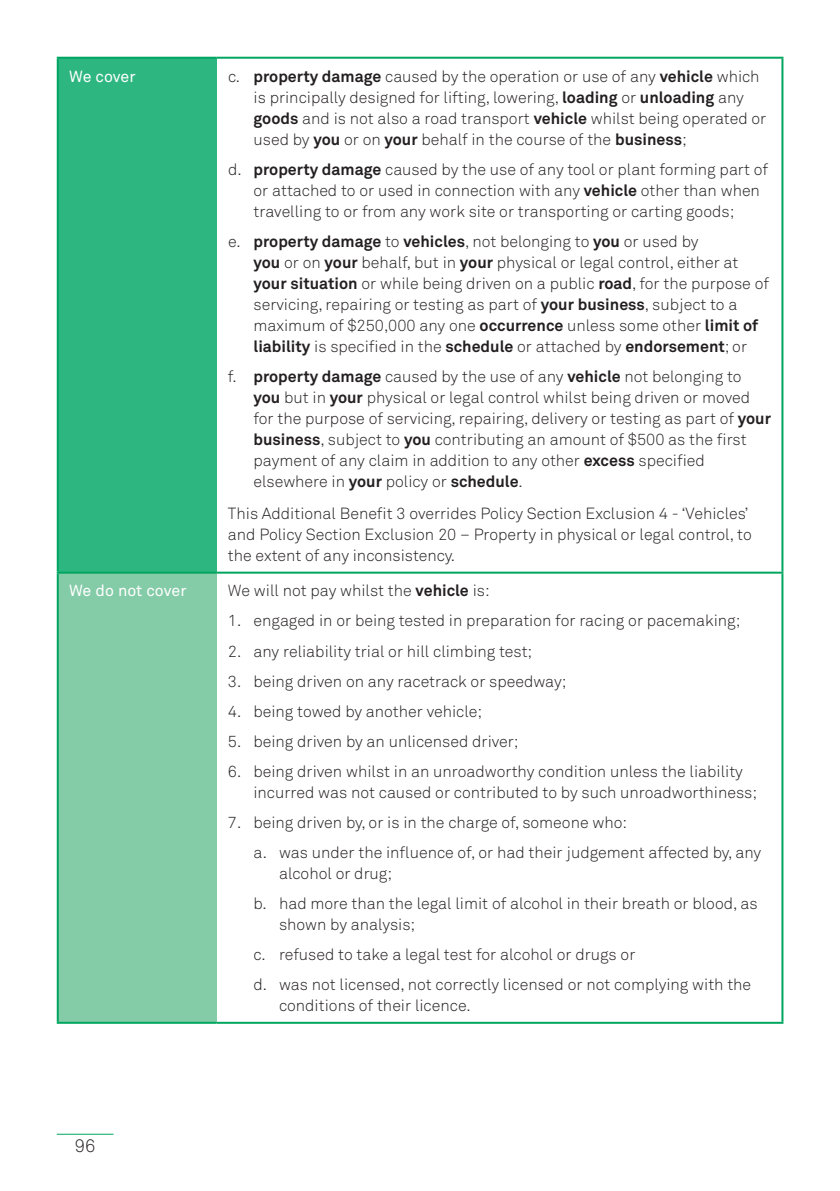
<style>
.page{position:relative;width:840px;height:1191px;background:#fff}
.page>*{position:absolute;margin:0;border:0;box-sizing:border-box;transform-origin:0 0}
.t1{font:300 18px "Akkurat Std";color:#231f20}
.t2{font:300 16px/21px "Akkurat Std";color:#231f20}
.t3{font:16px "Akkurat Std";letter-spacing:-.005em;color:#fff}
.s1{font-weight:700}
</style>
<div class="page">
<div style="left:58px;top:58px;width:158px;height:514px;background:#2eb681"></div>
<div style="left:58px;top:572px;width:158px;height:450px;background:#84cba7"></div>
<hr style="left:57px;top:1021px;width:159px;height:2px;background:#00a65f">
<hr style="left:216px;top:1021px;width:567px;height:2px;background:#00a65f">
<hr style="left:57px;top:57px;width:159px;height:2px;background:#00a65f">
<hr style="left:57px;top:59px;width:2px;height:512px;background:#00a65f">
<hr style="left:781px;top:59px;width:2px;height:512px;background:#00a65f">
<hr style="left:57px;top:571px;width:159px;height:2px;background:#00a65f">
<hr style="left:57px;top:573px;width:2px;height:448px;background:#00a65f">
<hr style="left:216px;top:571px;width:567px;height:2px;background:#00a65f">
<hr style="left:781px;top:573px;width:2px;height:448px;background:#00a65f">
<hr style="left:216px;top:57px;width:567px;height:2px;background:#00a65f">
<hr style="left:57px;top:1133px;width:56px;height:1px;background:#00a65f">
<p class="t3" style="left:69px;top:67px;width:68px">We cover</p>
<p class="t2" style="left:253px;top:65px;width:514px;text-indent:-26px">c. <span class="s1">property damage</span> caused by the operation or use of any <span class="s1">vehicle</span> which is principally designed for lifting, lowering, <span class="s1">loading</span> or <span class="s1">unloading</span> any <span class="s1">goods</span> and is not also a road transport <span class="s1">vehicle</span> whilst being operated or used by <span class="s1">you</span> or on <span class="s1">your</span> behalf in the course of the <span class="s1">business</span>;</p>
<p class="t2" style="left:253px;top:159px;width:516px;text-indent:-26px">d. <span class="s1">property damage</span> caused by the use of any tool or plant forming part of or attached to or used in connection with any <span class="s1">vehicle</span> other than when travelling to or from any work site or transporting or carting goods;</p>
<p class="t2" style="left:253px;top:231px;width:516px;text-indent:-25px">e. <span class="s1">property damage</span> to <span class="s1">vehicles</span>, not belonging to <span class="s1">you</span> or used by<br><span class="s1">you</span> or on <span class="s1">your</span> behalf, but in <span class="s1">your</span> physical or legal control, either at <span class="s1">your situation</span> or while being driven on a public <span class="s1">road</span>, for the purpose of servicing, repairing or testing as part of <span class="s1">your business</span>, subject to a maximum of $250,000 any one <span class="s1">occurrence</span> unless some other <span class="s1">limit of liability</span> is specified in the <span class="s1">schedule</span> or attached by <span class="s1">endorsement</span>; or</p>
<p class="t2" style="left:253px;top:366px;width:518px;text-indent:-26px">f. <span class="s1">property damage</span> caused by the use of any <span class="s1">vehicle</span> not belonging to <span class="s1">you</span> but in <span class="s1">your</span> physical or legal control whilst being driven or moved for the purpose of servicing, repairing, delivery or testing as part of <span class="s1">your business</span>, subject to <span class="s1">you</span> contributing an amount of $500 as the first payment of any claim in addition to any other <span class="s1">excess</span> specified elsewhere in <span class="s1">your</span> policy or <span class="s1">schedule</span>.</p>
<p class="t2" style="left:228px;top:503px;width:525px">This Additional Benefit 3 overrides Policy Section Exclusion 4 - ‘Vehicles’ and Policy Section Exclusion 20 – Property in physical or legal control, to the extent of any inconsistency.</p>
<p class="t3" style="left:69px;top:581px;width:119px">We do not cover</p>
<p class="t2" style="left:228px;top:580px;width:263px">We will not pay whilst the <span class="s1">vehicle</span> is:</p>
<p class="t2" style="left:228px;top:610px;width:513px">1. engaged in or being tested in preparation for racing or pacemaking;</p>
<p class="t2" style="left:228px;top:640px;width:305px">2. any reliability trial or hill climbing test;</p>
<p class="t2" style="left:228px;top:670px;width:340px">3. being driven on any racetrack or speedway;</p>
<p class="t2" style="left:228px;top:700px;width:255px">4. being towed by another vehicle;</p>
<p class="t2" style="left:228px;top:730px;width:292px">5. being driven by an unlicensed driver;</p>
<p class="t2" style="left:253px;top:760px;width:505px;text-indent:-26px">6. being driven whilst in an unroadworthy condition unless the liability incurred was not caused or contributed to by such unroadworthiness;</p>
<p class="t2" style="left:253px;top:807px;width:509px;line-height:30px;text-indent:-26px">7. being driven by, or is in the charge of, someone who:<br>a. was under the influence of, or had their judgement affected by, any</p>
<p class="t2" style="left:253px;top:858px;width:505px;line-height:30px;text-indent:26px">alcohol or drug;<br>b. had more than the legal limit of alcohol in their breath or blood, as</p>
<p class="t2" style="left:253px;top:909px;width:499px;line-height:30px;text-indent:26px">shown by analysis;<br>c. refused to take a legal test for alcohol or drugs or<br>d. was not licensed, not correctly licensed or not complying with the</p>
<p class="t2" style="left:279px;top:995px;width:193px">conditions of their licence.</p>
<p class="t1" style="left:75px;top:1135px;width:22px">96</p>
</div>
